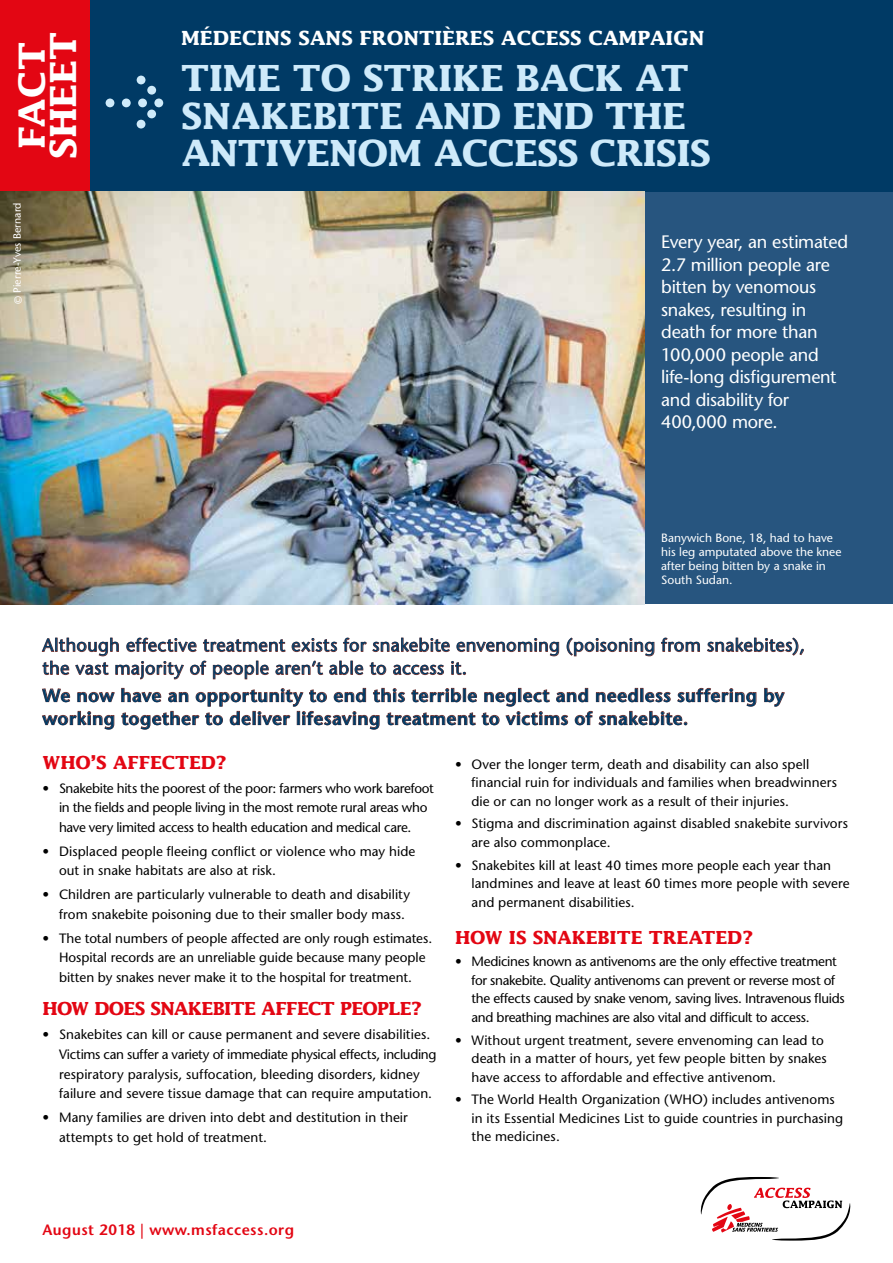
<style>
.page{position:relative;width:893px;height:1263px;background:#fff}
.page>*{position:absolute;margin:0;border:0;box-sizing:border-box;transform-origin:0 0}
.t1{font:700 36px/37.5px "Lucida";letter-spacing:-.02em;color:#ceeafa}
.t2{font:700 36px/31.5px "Lucida";color:#fff}
.t3{font:700 19.5px "Lucida";color:#fff}
.t4{font:18px/22.5px "Stone Sans";letter-spacing:-.015em;color:#fff}
.t5{font:600 18px/23px "Stone Sans";letter-spacing:.03em;color:#003a65}
.t6{font:18px/23px "Stone Sans";letter-spacing:.025em;color:#003a65}
.t7{font:700 18px "Lucida";letter-spacing:-.005em;color:#e30613}
.t8{font:700 18px "Lucida";letter-spacing:-.03em;color:#e30613}
.t9{font:600 15px "Stone Sans";letter-spacing:.03em;color:#e30613}
.t10{font:13.5px/18.5px "Stone Sans";letter-spacing:.005em;color:#000}
.t11{font:13.5px/18.5px "Stone Sans";letter-spacing:-.025em;color:#000}
.t12{font:13.5px/19.6px "Stone Sans";letter-spacing:-.02em;color:#000}
.t13{font:12px/14.2px "Stone Sans";color:#fff}
.t14{font:10.5px "Stone Sans";letter-spacing:.01em;color:#fff}
</style>
<div class="page">
<div style="left:0;top:0;width:893px;height:604px;background:#27557f"></div>
<div style="left:0;top:0;width:893px;height:191px;background:#003a65"></div>
<div style="left:106px;top:99px;width:8px;height:8px;background:#ceeafa;border-radius:50%"></div>
<div style="left:122px;top:99px;width:9px;height:8px;background:#ceeafa;border-radius:50%"></div>
<div style="left:138px;top:99px;width:9px;height:8px;background:#ceeafa;border-radius:50%"></div>
<div style="left:154px;top:99px;width:9px;height:8px;background:#ceeafa;border-radius:50%"></div>
<div style="left:147px;top:110px;width:9px;height:8px;background:#ceeafa;border-radius:50%"></div>
<div style="left:137px;top:120px;width:8px;height:9px;background:#ceeafa;border-radius:50%"></div>
<div style="left:147px;top:86px;width:9px;height:9px;background:#ceeafa;border-radius:50%"></div>
<div style="left:137px;top:76px;width:8px;height:8px;background:#ceeafa;border-radius:50%"></div>
<svg style="left:567px;top:638px;width:87px;height:18px"></svg>
<svg style="left:661px;top:638px;width:39px;height:14px"></svg>
<svg style="left:707px;top:638px;width:97px;height:17px"></svg>
<svg style="left:42px;top:638px;width:517px;height:41px"></svg>
<svg style="left:42px;top:689px;width:28px;height:13px"></svg>
<svg style="left:78px;top:692px;width:36px;height:10px"></svg>
<svg style="left:765px;top:688px;width:19px;height:18px"></svg>
<svg style="left:42px;top:711px;width:72px;height:18px"></svg>
<svg style="left:122px;top:688px;width:634px;height:41px"></svg>
<div style="left:0;top:0;width:89px;height:191px;background:#e30613"></div>
<img style="left:0;top:191px;width:644px;height:413px">
<svg style="left:701px;top:1177px;width:149px;height:63px"></svg>
<h1 class="t2" style="left:15px;top:159px;width:129px;rotate:-90deg">FACT<br>SHEET</h1>
<p class="t14" style="left:11px;top:304px;width:103px;rotate:-90deg">© Pierre-Yves Bernard</p>
<h2 class="t3" style="left:181px;top:26px;width:525px">MÉDECINS SANS FRONTIÈRES ACCESS CAMPAIGN</h2>
<h1 class="t1" style="left:181px;top:59px;width:531px">TIME TO STRIKE BACK AT<br>SNAKEBITE AND END THE<br>ANTIVENOM ACCESS CRISIS</h1>
<h3 class="t4" style="left:661px;top:231px;width:188px">Every year, an estimated<br>2.7 million people are bitten by venomous snakes, resulting in death for more than<br>100,000 people and life-long disfigurement and disability for<br>400,000 more.</h3>
<p class="t13" style="left:661px;top:530px;width:182px">Banywich Bone, 18, had to have his leg amputated above the knee after being bitten by a snake in<br>South Sudan.</p>
<h3 class="t6" style="left:43px;top:634px;width:764px">Although effective treatment exists for snakebite envenoming (poisoning from snakebites), the vast majority of people aren’t able to access it.</h3>
<h3 class="t5" style="left:43px;top:684px;width:743px">We now have an opportunity to end this terrible neglect and needless suffering by working together to deliver lifesaving treatment to victims of snakebite.</h3>
<h3 class="t7" style="left:43px;top:751px;width:186px">WHO’S AFFECTED?</h3>
<p class="t12" style="left:59px;top:778px;width:376px;text-indent:-16px">• Snakebite hits the poorest of the poor: farmers who work barefoot in the fields and people living in the most remote rural areas who have very limited access to health education and medical care.</p>
<p class="t10" style="left:59px;top:841px;width:358px;line-height:19.6px;text-indent:-16px">• Displaced people fleeing conflict or violence who may hide out in snake habitats are also at risk.</p>
<p class="t10" style="left:59px;top:885px;width:353px;line-height:19.6px;text-indent:-16px">• Children are particularly vulnerable to death and disability from snakebite poisoning due to their smaller body mass.</p>
<p class="t10" style="left:59px;top:928px;width:375px;line-height:19.6px;text-indent:-16px">• The total numbers of people affected are only rough estimates.<br>Hospital records are an unreliable guide because many people bitten by snakes never make it to the hospital for treatment.</p>
<h3 class="t8" style="left:43px;top:998px;width:381px">HOW DOES SNAKEBITE AFFECT PEOPLE?</h3>
<p class="t10" style="left:59px;top:1025px;width:379px;line-height:19.6px;text-indent:-16px">• Snakebites can kill or cause permanent and severe disabilities.<br>Victims can suffer a variety of immediate physical effects, including respiratory paralysis, suffocation, bleeding disorders, kidney failure and severe tissue damage that can require amputation.</p>
<p class="t10" style="left:59px;top:1107px;width:350px;line-height:19.6px;text-indent:-16px">• Many families are driven into debt and destitution in their attempts to get hold of treatment.</p>
<p class="t10" style="left:471px;top:755px;width:367px;text-indent:-16px">• Over the longer term, death and disability can also spell financial ruin for individuals and families when breadwinners die or can no longer work as a result of their injuries.</p>
<p class="t10" style="left:471px;top:814px;width:378px;text-indent:-16px">• Stigma and discrimination against disabled snakebite survivors are also commonplace.</p>
<p class="t10" style="left:471px;top:856px;width:380px;text-indent:-16px">• Snakebites kill at least 40 times more people each year than landmines and leave at least 60 times more people with severe and permanent disabilities.</p>
<h3 class="t7" style="left:455px;top:926px;width:300px">HOW IS SNAKEBITE TREATED?</h3>
<p class="t11" style="left:471px;top:952px;width:375px;text-indent:-16px">• Medicines known as antivenoms are the only effective treatment for snakebite. Quality antivenoms can prevent or reverse most of the effects caused by snake venom, saving lives. Intravenous fluids and breathing machines are also vital and difficult to access.</p>
<p class="t10" style="left:471px;top:1031px;width:357px;text-indent:-16px">• Without urgent treatment, severe envenoming can lead to death in a matter of hours, yet few people bitten by snakes have access to affordable and effective antivenom.</p>
<p class="t10" style="left:471px;top:1090px;width:373px;text-indent:-16px">• The World Health Organization (WHO) includes antivenoms in its Essential Medicines List to guide countries in purchasing the medicines.</p>
<p class="t9" style="left:43px;top:1221px;width:253px">August 2018 | www.msfaccess.org</p>
</div>
